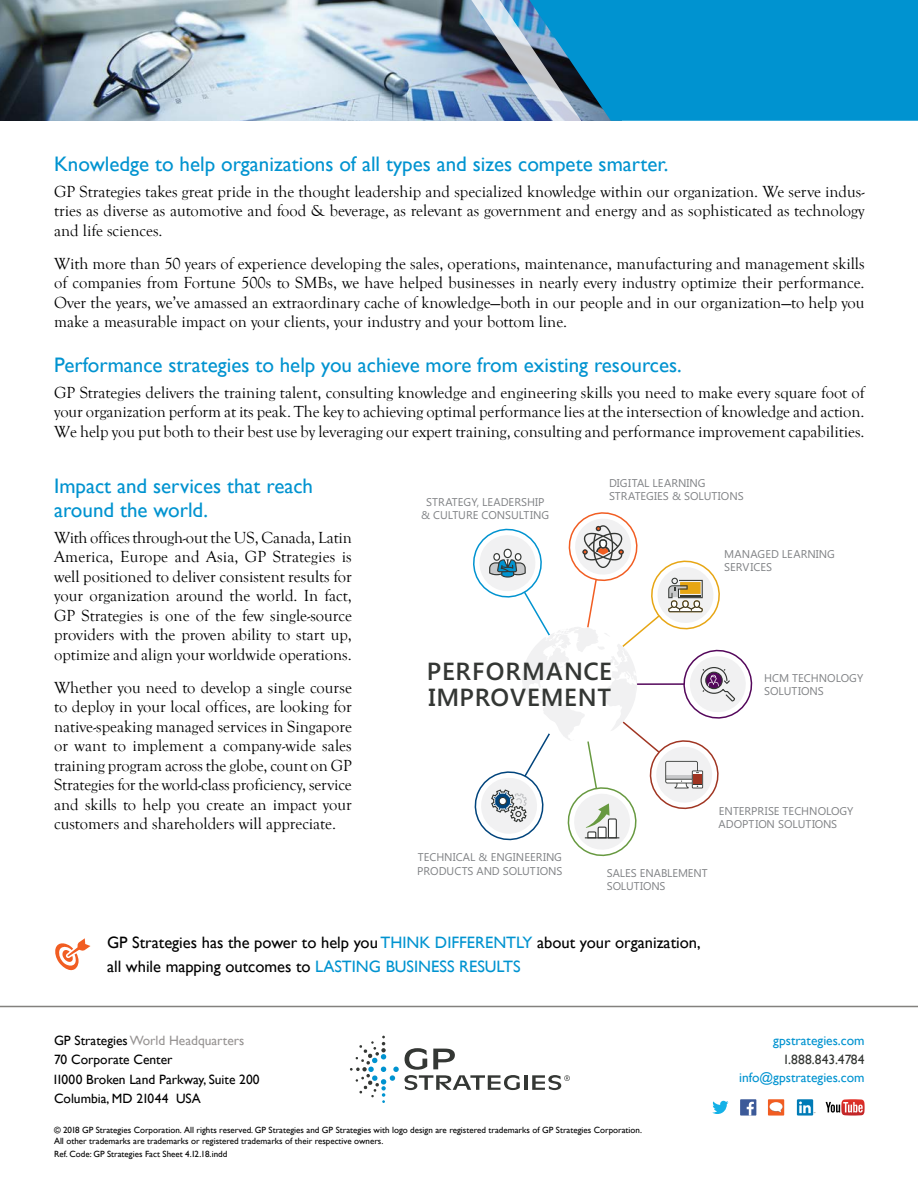
<style>
.page{position:relative;width:918px;height:1188px;background:#fff}
.page>*{position:absolute;margin:0;border:0;box-sizing:border-box;transform-origin:0 0}
.t1{font:600 24.75px "Segoe UI";letter-spacing:.03em;color:#343734}
.t2{font:21px/24px "Gill Sans";color:#0093d0}
.t3{font:16.5px/19.5px "Goudy Old Style T";color:#000;text-align:justify}
.t4{font:16.5px/24.5px "Gill Sans";color:#000}
.t5{font:13.5px/19.5px "Gill Sans";color:#000}
.t6{font:13.5px "Gill Sans";color:#0093d0}
.t7{font:13.5px "Gill Sans";letter-spacing:.02em;color:#343734}
.t8{font:11.25px/13.5px "Segoe UI";color:#808285}
.t9{font:9px/10.5px "Gill Sans";color:#000}
.s1{color:#0093d0}
.s2{color:#979493}
</style>
<div class="page">
<svg style="left:55px;top:938px;width:36px;height:32px"></svg>
<svg style="left:473px;top:512px;width:280px;height:345px"></svg>
<img style="left:0;top:0;width:442px;height:121px">
<div style="left:609px;top:0;width:309px;height:121px;background:#0093d0"></div>
<img style="left:442px;top:0;width:167px;height:121px">
<hr style="left:524px;top:1075px;width:3px;height:15px;background:#343734">
<svg style="left:350px;top:1036px;width:170px;height:67px"></svg>
<svg style="left:532px;top:1075px;width:38px;height:15px"></svg>
<svg style="left:797px;top:1099px;width:16px;height:17px"></svg>
<svg style="left:799px;top:1102px;width:16px;height:11px"></svg>
<svg style="left:712px;top:1101px;width:16px;height:13px"></svg>
<div style="left:740px;top:1099px;width:16px;height:17px;background:#3c5a99"></div>
<svg style="left:747px;top:1102px;width:7px;height:14px"></svg>
<div style="left:768px;top:1099px;width:16px;height:17px;background:#f15d22"></div>
<svg style="left:770px;top:1102px;width:13px;height:11px"></svg>
<svg style="left:826px;top:1099px;width:39px;height:17px"></svg>
<hr style="left:0;top:1006px;width:918px;height:1px;background:#83817e">
<p class="t2" style="left:54px;top:152px;width:616px">Knowledge to help organizations of all types and sizes compete smarter.</p>
<p class="t3" style="left:54px;top:182px;width:812px">GP Strategies takes great pride in the thought leadership and specialized knowledge within our organization. We serve indus&shy;tries as diverse as automotive and food &amp; beverage, as relevant as government and energy and as sophisticated as technology and life sciences.</p>
<p class="t3" style="left:54px;top:254px;width:812px">With more than 50 years of experience developing the sales, operations, maintenance, manufacturing and management skills of companies from Fortune 500s to SMBs, we have helped businesses in nearly every industry optimize their performance.<br>Over the years, we’ve amassed an extraordinary cache of knowledge—both in our people and in our organization—to help you make a measurable impact on your clients, your industry and your bottom line.</p>
<p class="t2" style="left:54px;top:353px;width:629px">Performance strategies to help you achieve more from existing resources.</p>
<p class="t3" style="left:54px;top:383px;width:812px">GP Strategies delivers the training talent, consulting knowledge and engineering skills you need to make every square foot of your organization perform at its peak. The key to achieving optimal performance lies at the intersection of knowledge and action.<br>We help you put both to their best use by leveraging our expert training, consulting and performance improvement capabilities.</p>
<p class="t2" style="left:54px;top:474px;width:260px">Impact and services that reach around the world.</p>
<p class="t3" style="left:54px;top:528px;width:299px">With offices through-out the US, Canada, Latin America, Europe and Asia, GP Strategies is well positioned to deliver consistent results for your organization around the world. In fact, GP Strategies is one of the few single-source providers with the proven ability to start up, optimize and align your worldwide operations.</p>
<p class="t3" style="left:54px;top:678px;width:299px">Whether you need to develop a single course to deploy in your local offices, are looking for native-speaking managed services in Singapore or want to implement a company-wide sales training program across the globe, count on GP Strategies for the world-class proficiency, service and skills to help you create an impact your customers and shareholders will appreciate.</p>
<p class="t8" style="left:421px;top:494px;width:130px;text-align:center">STRATEGY, LEADERSHIP &amp; CULTURE CONSULTING</p>
<p class="t8" style="left:609px;top:475px;width:136px">DIGITAL LEARNING<br>STRATEGIES &amp; SOLUTIONS</p>
<p class="t8" style="left:724px;top:546px;width:112px">MANAGED LEARNING<br>SERVICES</p>
<h1 class="t1" style="left:427px;top:654px;width:187px">PERFORMANCE</h1>
<h1 class="t1" style="left:428px;top:680px;width:184px">IMPROVEMENT</h1>
<p class="t8" style="left:764px;top:671px;width:101px">HCM TECHNOLOGY<br>SOLUTIONS</p>
<p class="t8" style="left:417px;top:850px;width:147px">TECHNICAL &amp; ENGINEERING<br>PRODUCTS AND SOLUTIONS</p>
<p class="t8" style="left:719px;top:803px;width:136px">ENTERPRISE TECHNOLOGY<br>ADOPTION SOLUTIONS</p>
<p class="t8" style="left:607px;top:865px;width:102px">SALES ENABLEMENT<br>SOLUTIONS</p>
<p class="t4" style="left:107px;top:930px;width:595px">GP Strategies has the power to help you <span class="s1">THINK DIFFERENTLY</span> about your organization, all while mapping outcomes to <span class="s1">LASTING BUSINESS RESULTS</span></p>
<p class="t5" style="left:52px;top:1031px;width:209px">GP Strategies <span class="s2">World Headquarters<br></span>70 Corporate Center<br>11000 Broken Land Parkway, Suite 200<br>Columbia, MD 21044 USA</p>
<p class="t9" style="left:54px;top:1125px;width:590px">© 2018 GP Strategies Corporation. All rights reserved. GP Strategies and GP Strategies with logo design are registered trademarks of GP Strategies Corporation.<br>All other trademarks are trademarks or registered trademarks of their respective owners.</p>
<p class="t9" style="left:54px;top:1149px;width:175px">Ref. Code: GP Strategies Fact Sheet 4.12.18.indd</p>
<p class="t6" style="left:773px;top:1032px;width:93px">gpstrategies.com</p>
<p class="t7" style="left:783px;top:1052px;width:83px">1.888.843.4784</p>
<p class="t6" style="left:739px;top:1070px;width:127px">info@gpstrategies.com</p>
</div>
